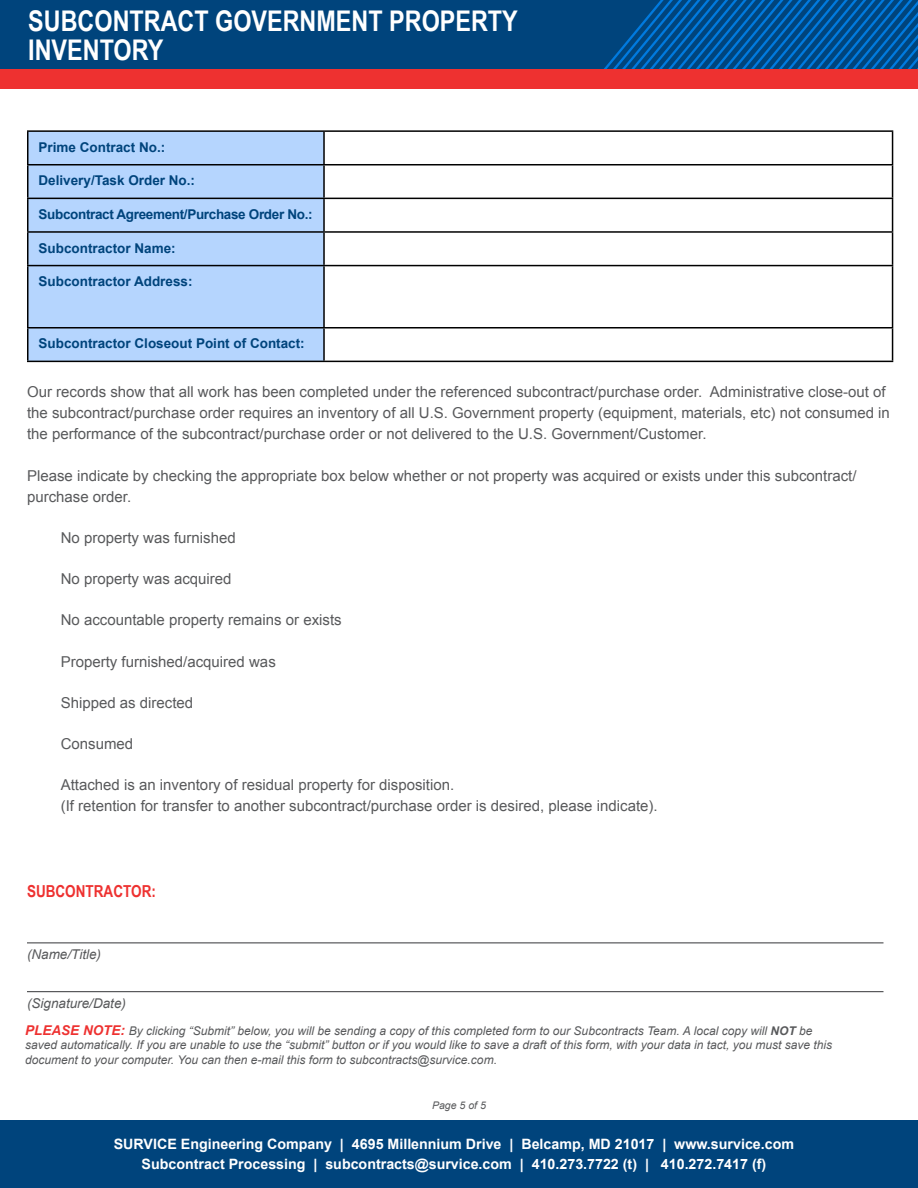
<style>
.page{position:relative;width:918px;height:1188px;background:#fff}
.page>*{position:absolute;margin:0;border:0;box-sizing:border-box;transform-origin:0 0}
.t1{font:700 28.5px/28.5px "Arial Narrow";color:#fff}
.t2{font:700 16.5px "Arial Narrow";color:#ee3130}
.t3{font:15px/21px "Arial";color:#58595b}
.t4{font:700 14.25px/19.5px "Arial";color:#fff;text-align:center}
.t5{font:700 13.5px "Arial";color:#00447c}
.t6{font:700 13.5px "Arial";letter-spacing:-.025em;color:#00447c}
.t7{font:italic 13.5px "Arial";color:#58595b}
.t8{font:italic 12px/14.4px "Arial";color:#58595b}
.t9{font:italic 10.5px "Arial";color:#58595b}
.s1{font-weight:700;font-size:13.5px;color:#ee3130}
.s2{font-weight:700}
</style>
<div class="page">
<div style="left:0;top:1120px;width:918px;height:68px;background:#00447c"></div>
<div style="left:0;top:0;width:918px;height:69px;background:#00447c"></div>
<svg style="left:604px;top:0;width:314px;height:69px"></svg>
<div style="left:0;top:69px;width:918px;height:20px;background:#ee3130"></div>
<hr style="left:27px;top:942px;width:857px;height:1px;background:#58595b">
<hr style="left:27px;top:991px;width:857px;height:1px;background:#58595b">
<div style="left:28px;top:132px;width:295px;height:229px;background:#b5d5fe"></div>
<hr style="left:27px;top:130px;width:297px;height:2px;background:#000">
<hr style="left:27px;top:132px;width:1px;height:32px;background:#000">
<hr style="left:324px;top:130px;width:569px;height:2px;background:#000">
<hr style="left:323px;top:132px;width:2px;height:32px;background:#000">
<hr style="left:892px;top:132px;width:1px;height:32px;background:#000">
<hr style="left:27px;top:164px;width:297px;height:1px;background:#000">
<hr style="left:27px;top:165px;width:1px;height:33px;background:#000">
<hr style="left:324px;top:164px;width:569px;height:1px;background:#000">
<hr style="left:323px;top:165px;width:2px;height:33px;background:#000">
<hr style="left:892px;top:165px;width:1px;height:33px;background:#000">
<hr style="left:27px;top:198px;width:297px;height:1px;background:#000">
<hr style="left:27px;top:199px;width:1px;height:32px;background:#000">
<hr style="left:324px;top:198px;width:569px;height:1px;background:#000">
<hr style="left:323px;top:199px;width:2px;height:32px;background:#000">
<hr style="left:892px;top:199px;width:1px;height:32px;background:#000">
<hr style="left:27px;top:231px;width:297px;height:2px;background:#000">
<hr style="left:27px;top:233px;width:1px;height:32px;background:#000">
<hr style="left:324px;top:231px;width:569px;height:2px;background:#000">
<hr style="left:323px;top:233px;width:2px;height:32px;background:#000">
<hr style="left:892px;top:233px;width:1px;height:32px;background:#000">
<hr style="left:27px;top:265px;width:297px;height:1px;background:#000">
<hr style="left:27px;top:266px;width:1px;height:61px;background:#000">
<hr style="left:324px;top:265px;width:569px;height:1px;background:#000">
<hr style="left:323px;top:266px;width:2px;height:61px;background:#000">
<hr style="left:892px;top:266px;width:1px;height:61px;background:#000">
<hr style="left:27px;top:327px;width:297px;height:2px;background:#000">
<hr style="left:27px;top:329px;width:1px;height:32px;background:#000">
<hr style="left:324px;top:327px;width:569px;height:2px;background:#000">
<hr style="left:323px;top:329px;width:2px;height:32px;background:#000">
<hr style="left:892px;top:329px;width:1px;height:32px;background:#000">
<hr style="left:27px;top:361px;width:297px;height:1px;background:#000">
<hr style="left:324px;top:361px;width:569px;height:1px;background:#000">
<h1 class="t1" style="left:28px;top:6px;width:491px">SUBCONTRACT GOVERNMENT PROPERTY<br>INVENTORY</h1>
<p class="t5" style="left:39px;top:138px;width:128px">Prime Contract No.:</p>
<p class="t5" style="left:39px;top:172px;width:158px">Delivery/Task Order No.:</p>
<p class="t6" style="left:39px;top:205px;width:276px">Subcontract Agreement/Purchase Order No.:</p>
<p class="t5" style="left:39px;top:239px;width:139px">Subcontractor Name:</p>
<p class="t5" style="left:39px;top:272px;width:156px">Subcontractor Address:</p>
<p class="t5" style="left:39px;top:335px;width:268px">Subcontractor Closeout Point of Contact:</p>
<p class="t3" style="left:27px;top:382px;width:864px">Our records show that all work has been completed under the referenced subcontract/purchase order. Administrative close-out of the subcontract/purchase order requires an inventory of all U.S. Government property (equipment, materials, etc) not consumed in the performance of the subcontract/purchase order or not delivered to the U.S. Government/Customer.</p>
<p class="t3" style="left:27px;top:465px;width:831px">Please indicate by checking the appropriate box below whether or not property was acquired or exists under this subcontract/ purchase order.</p>
<p class="t3" style="left:61px;top:527px;width:177px">No property was furnished</p>
<p class="t3" style="left:61px;top:569px;width:172px">No property was acquired</p>
<p class="t3" style="left:61px;top:610px;width:282px">No accountable property remains or exists</p>
<p class="t3" style="left:61px;top:651px;width:217px">Property furnished/acquired was</p>
<p class="t3" style="left:61px;top:692px;width:134px">Shipped as directed</p>
<p class="t3" style="left:61px;top:734px;width:74px">Consumed</p>
<p class="t3" style="left:61px;top:775px;width:598px">Attached is an inventory of residual property for disposition.<br>(If retention for transfer to another subcontract/purchase order is desired, please indicate).</p>
<p class="t2" style="left:27px;top:879px;width:131px">SUBCONTRACTOR:</p>
<p class="t7" style="left:27px;top:946px;width:76px">(Name/Title)</p>
<p class="t7" style="left:27px;top:994px;width:101px">(Signature/Date)</p>
<p class="t8" style="left:25px;top:1024px;width:808px"><span class="s1">PLEASE NOTE:</span> By clicking “Submit” below, you will be sending a copy of this completed form to our Subcontracts Team. A local copy will <span class="s2">NOT</span> be saved automatically. If you are unable to use the “submit” button or if you would like to save a draft of this form, with your data in tact, you must save this document to your computer. You can then e-mail this form to subcontracts@survice.com.</p>
<p class="t9" style="left:432px;top:1099px;width:55px">Page 5 of 5</p>
<p class="t4" style="left:114px;top:1135px;width:682px">SURVICE Engineering Company | 4695 Millennium Drive | Belcamp, MD 21017 | www.survice.com<br>Subcontract Processing | subcontracts@survice.com | 410.273.7722 (t) | 410.272.7417 (f)</p>
</div>
